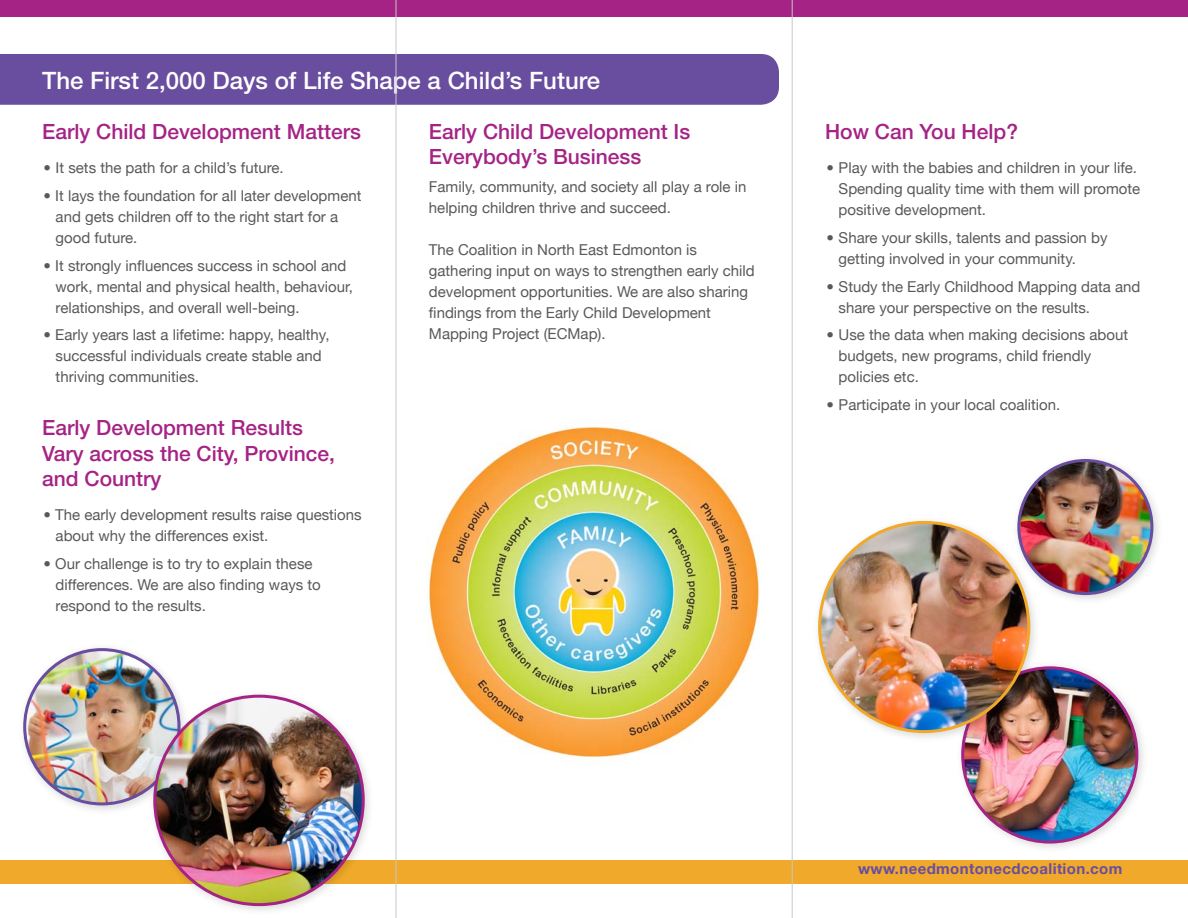
<style>
.page{position:relative;width:1188px;height:918px;background:#fff}
.page>*{position:absolute;margin:0;border:0;box-sizing:border-box;transform-origin:0 0}
.t1{font:500 24px "Helvetica Neue";color:#fff}
.t2{font:500 21px/25.2px "Helvetica Neue";color:#a52385}
.t3{font:15px/21px "Helvetica Neue";color:#58595b}
.t4{font:700 15px "Helvetica Neue";letter-spacing:.025em;color:#694d9f}
</style>
<div class="page">
<img style="left:429px;top:426px;width:331px;height:332px">
<div style="left:0;top:860px;width:1188px;height:24px;background:#f0a92a"></div>
<div style="left:0;top:0;width:1188px;height:16px;background:#a52385"></div>
<div style="left:18px;top:642px;width:173px;height:174px;background:#000;opacity:.15"></div>
<img style="left:25px;top:650px;width:154px;height:154px;border-radius:77px">
<div style="left:956px;top:660px;width:192px;height:193px;background:#000;opacity:.15"></div>
<img style="left:963px;top:668px;width:174px;height:174px;border-radius:87px">
<div style="left:1012px;top:453px;width:152px;height:152px;background:#000;opacity:.15"></div>
<img style="left:1019px;top:460px;width:133px;height:134px;border-radius:67px">
<div style="left:1017px;top:459px;width:136px;height:136px;border:3px solid #694d9f;border-radius:50%"></div>
<div style="left:148px;top:689px;width:227px;height:227px;background:#000;opacity:.15"></div>
<img style="left:155px;top:696px;width:208px;height:207px">
<div style="left:812px;top:515px;width:229px;height:228px;background:#000;opacity:.15"></div>
<img style="left:820px;top:522px;width:209px;height:210px;border-radius:105px">
<div style="left:0;top:54px;width:779px;height:51px;background:#694d9f"></div>
<hr style="left:396px;top:0;width:1px;height:918px;background:#c7c8ca">
<hr style="left:792px;top:0;width:1px;height:918px;background:#c7c8ca">
<h1 class="t1" style="left:42px;top:66px;width:560px">The First 2,000 Days of Life Shape a Child’s Future</h1>
<h2 class="t2" style="left:42px;top:118px;width:320px">Early Child Development Matters</h2>
<p class="t3" style="left:44px;top:157px;width:242px">• It sets the path for a child’s future.</p>
<p class="t3" style="left:56px;top:185px;width:307px;text-indent:-12px">• It lays the foundation for all later development and gets children off to the right start for a good future.</p>
<p class="t3" style="left:56px;top:255px;width:299px;text-indent:-12px">• It strongly influences success in school and work, mental and physical health, behaviour, relationships, and overall well-being.</p>
<p class="t3" style="left:56px;top:324px;width:275px;text-indent:-12px">• Early years last a lifetime: happy, healthy, successful individuals create stable and thriving communities.</p>
<h2 class="t2" style="left:42px;top:415px;width:295px">Early Development Results<br>Vary across the City, Province, and Country</h2>
<p class="t3" style="left:56px;top:504px;width:308px;text-indent:-12px">• The early development results raise questions about why the differences exist.</p>
<p class="t3" style="left:56px;top:553px;width:267px;text-indent:-12px">• Our challenge is to try to explain these differences. We are also finding ways to respond to the results.</p>
<h2 class="t2" style="left:429px;top:118px;width:263px">Early Child Development Is<br>Everybody’s Business</h2>
<p class="t3" style="left:429px;top:176px;width:319px">Family, community, and society all play a role in helping children thrive and succeed.</p>
<p class="t3" style="left:429px;top:239px;width:327px">The Coalition in North East Edmonton is gathering input on ways to strengthen early child development opportunities. We are also sharing findings from the Early Child Development Mapping Project (ECMap).</p>
<h2 class="t2" style="left:825px;top:118px;width:194px">How Can You Help?</h2>
<p class="t3" style="left:839px;top:157px;width:303px;text-indent:-12px">• Play with the babies and children in your life.<br>Spending quality time with them will promote positive development.</p>
<p class="t3" style="left:839px;top:227px;width:270px;text-indent:-12px">• Share your skills, talents and passion by getting involved in your community.</p>
<p class="t3" style="left:839px;top:276px;width:303px;text-indent:-12px">• Study the Early Childhood Mapping data and share your perspective on the results.</p>
<p class="t3" style="left:839px;top:324px;width:291px;text-indent:-12px">• Use the data when making decisions about budgets, new programs, child friendly policies etc.</p>
<p class="t3" style="left:827px;top:394px;width:235px">• Participate in your local coalition.</p>
<p class="t4" style="left:858px;top:859px;width:266px">www.needmontonecdcoalition.com</p>
</div>
